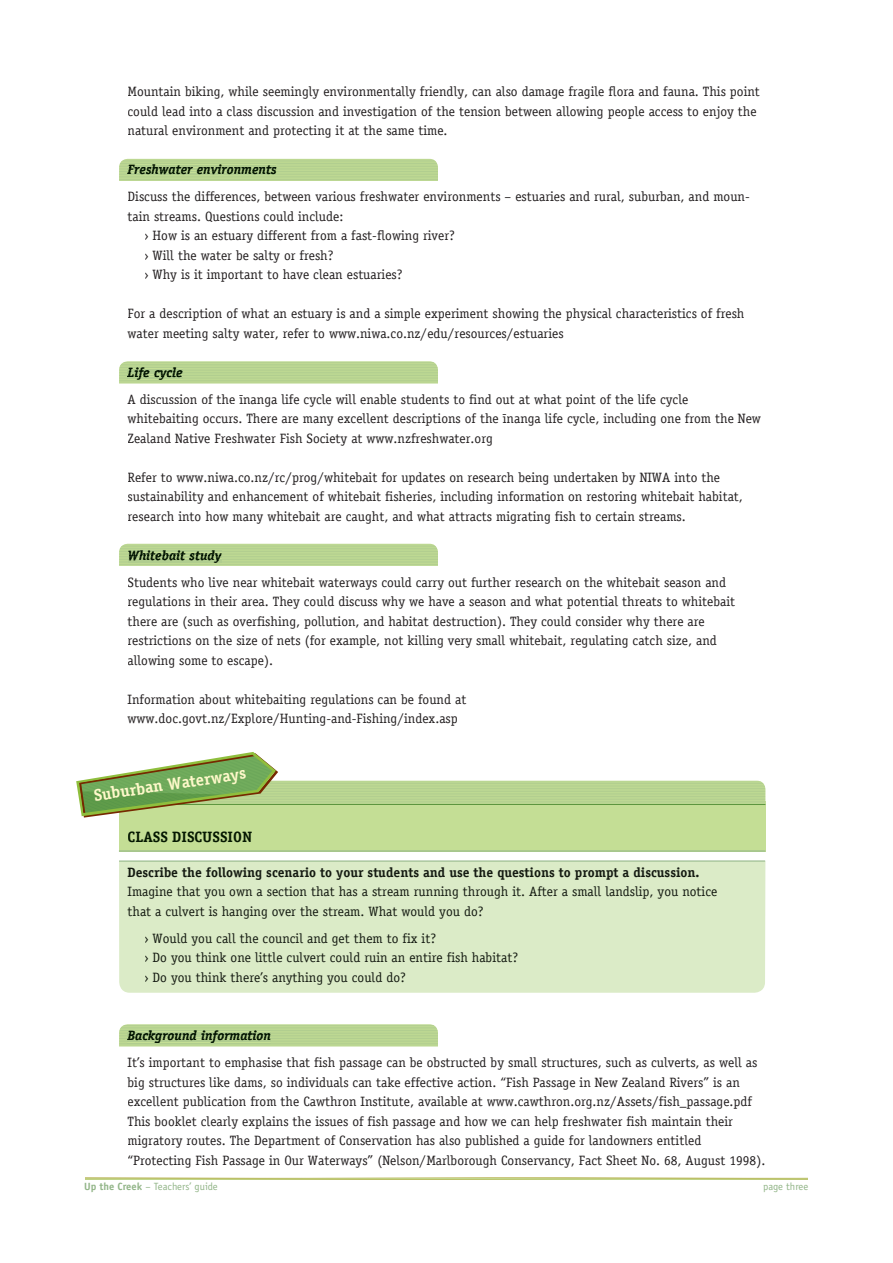
<style>
.page{position:relative;width:893px;height:1263px;background:#fff}
.page>*{position:absolute;margin:0;border:0;box-sizing:border-box;transform-origin:0 0}
.t1{font:700 16.5px "Officina Serif";color:#fef8ca}
.t2{font:700 15px "Officina Serif";color:#051801}
.t3{font:13.5px/19.5px "Officina Serif";color:#231f20}
.t4{font:13.5px/19.5px "Officina Serif";color:#141a11}
.t5{font:700 13.5px "Officina Serif";color:#141a11}
.t6{font:italic 700 13.5px "Officina Serif";color:#051801}
.t7{font:10.5px "Officina Sans";color:#92b588}
.s1{font-weight:700}
</style>
<div class="page">
<hr style="left:119px;top:1046px;width:319px;height:1px;background:#b0cd8f">
<div style="left:119px;top:862px;width:646px;height:131px;background:#dbebc7"></div>
<hr style="left:119px;top:860px;width:646px;height:2px;background:#92b588">
<div style="left:119px;top:801px;width:646px;height:50px;background:#c4de95"></div>
<hr style="left:119px;top:383px;width:319px;height:1px;background:#b0cd8f">
<hr style="left:119px;top:181px;width:319px;height:1px;background:#b0cd8f">
<svg style="left:85px;top:1178px;width:723px;height:2px"></svg>
<svg style="left:119px;top:159px;width:319px;height:22px;background:#b9d591"></svg>
<hr style="left:127px;top:165px;width:149px;height:1px;background:#b0cd8f">
<hr style="left:127px;top:166px;width:149px;height:1px;background:#b0cd8f">
<hr style="left:127px;top:168px;width:149px;height:1px;background:#b0cd8f">
<hr style="left:127px;top:169px;width:149px;height:1px;background:#b0cd8f">
<hr style="left:127px;top:171px;width:149px;height:1px;background:#b0cd8f">
<hr style="left:127px;top:173px;width:149px;height:1px;background:#b0cd8f">
<hr style="left:127px;top:174px;width:149px;height:1px;background:#b0cd8f">
<svg style="left:119px;top:361px;width:319px;height:22px;background:#bad593"></svg>
<hr style="left:127px;top:367px;width:56px;height:1px;background:#b0cd8f">
<hr style="left:127px;top:369px;width:56px;height:1px;background:#b0cd8f">
<hr style="left:127px;top:370px;width:56px;height:1px;background:#b0cd8f">
<hr style="left:127px;top:372px;width:56px;height:1px;background:#b0cd8f">
<hr style="left:127px;top:373px;width:56px;height:1px;background:#b0cd8f">
<hr style="left:127px;top:375px;width:56px;height:1px;background:#b0cd8f">
<hr style="left:127px;top:377px;width:56px;height:1px;background:#b0cd8f">
<hr style="left:127px;top:378px;width:56px;height:1px;background:#b0cd8f">
<div style="left:119px;top:544px;width:319px;height:22px;background:#bad591"></div>
<hr style="left:129px;top:550px;width:93px;height:1px;background:#b0cd8f">
<hr style="left:129px;top:551px;width:93px;height:1px;background:#b0cd8f">
<hr style="left:129px;top:553px;width:93px;height:1px;background:#b0cd8f">
<hr style="left:129px;top:554px;width:93px;height:1px;background:#b0cd8f">
<hr style="left:129px;top:556px;width:93px;height:1px;background:#b0cd8f">
<hr style="left:129px;top:557px;width:93px;height:1px;background:#b0cd8f">
<hr style="left:129px;top:559px;width:93px;height:1px;background:#b0cd8f">
<hr style="left:129px;top:561px;width:93px;height:1px;background:#b0cd8f">
<hr style="left:129px;top:562px;width:93px;height:1px;background:#b0cd8f">
<div style="left:128px;top:867px;width:571px;height:13px;background:#dbebc7"></div>
<div style="left:128px;top:886px;width:589px;height:13px;background:#dbebc7"></div>
<div style="left:128px;top:906px;width:356px;height:13px;background:#dbebc7"></div>
<div style="left:145px;top:933px;width:291px;height:13px;background:#dbebc7"></div>
<div style="left:145px;top:952px;width:373px;height:13px;background:#dbebc7"></div>
<div style="left:145px;top:972px;width:261px;height:13px;background:#dbebc7"></div>
<svg style="left:119px;top:1024px;width:319px;height:22px;background:#bad593"></svg>
<hr style="left:127px;top:1030px;width:143px;height:1px;background:#b0cd8f">
<hr style="left:127px;top:1031px;width:143px;height:1px;background:#b0cd8f">
<hr style="left:127px;top:1033px;width:143px;height:1px;background:#b0cd8f">
<hr style="left:127px;top:1035px;width:143px;height:1px;background:#b0cd8f">
<hr style="left:127px;top:1036px;width:143px;height:1px;background:#b0cd8f">
<hr style="left:127px;top:1038px;width:143px;height:1px;background:#b0cd8f">
<hr style="left:127px;top:1040px;width:143px;height:1px;background:#b0cd8f">
<hr style="left:127px;top:1041px;width:143px;height:1px;background:#b0cd8f">
<hr style="left:127px;top:1043px;width:143px;height:1px;background:#b0cd8f">
<hr style="left:119px;top:850px;width:646px;height:1px;background:#92b588">
<svg style="left:76px;top:752px;width:689px;height:65px"></svg>
<p class="t3" style="left:128px;top:82px;width:634px">Mountain biking, while seemingly environmentally friendly, can also damage fragile flora and fauna. This point could lead into a class discussion and investigation of the tension between allowing people access to enjoy the natural environment and protecting it at the same time.</p>
<p class="t6" style="left:128px;top:162px;width:150px">Freshwater environments</p>
<p class="t3" style="left:128px;top:187px;width:624px">Discuss the differences, between various freshwater environments – estuaries and rural, suburban, and moun-</p>
<p class="t3" style="left:128px;top:206px;width:217px">tain streams. Questions could include:</p>
<p class="t3" style="left:145px;top:226px;width:312px">› How is an estuary different from a fast-flowing river?</p>
<p class="t3" style="left:145px;top:245px;width:190px">› Will the water be salty or fresh?</p>
<p class="t3" style="left:145px;top:265px;width:259px">› Why is it important to have clean estuaries?</p>
<p class="t3" style="left:128px;top:304px;width:618px">For a description of what an estuary is and a simple experiment showing the physical characteristics of fresh water meeting salty water, refer to www.niwa.co.nz/edu/resources/estuaries</p>
<p class="t6" style="left:128px;top:364px;width:57px">Life cycle</p>
<p class="t3" style="left:128px;top:389px;width:635px">A discussion of the ìnanga life cycle will enable students to find out at what point of the life cycle whitebaiting occurs. There are many excellent descriptions of the ìnanga life cycle, including one from the New<br>Zealand Native Freshwater Fish Society at www.nzfreshwater.org</p>
<p class="t3" style="left:128px;top:467px;width:617px">Refer to www.niwa.co.nz/rc/prog/whitebait for updates on research being undertaken by NIWA into the sustainability and enhancement of whitebait fisheries, including information on restoring whitebait habitat, research into how many whitebait are caught, and what attracts migrating fish to certain streams.</p>
<p class="t6" style="left:128px;top:547px;width:95px">Whitebait study</p>
<p class="t3" style="left:128px;top:572px;width:609px">Students who live near whitebait waterways could carry out further research on the whitebait season and regulations in their area. They could discuss why we have a season and what potential threats to whitebait there are (such as overfishing, pollution, and habitat destruction). They could consider why there are restrictions on the size of nets (for example, not killing very small whitebait, regulating catch size, and allowing some to escape).</p>
<p class="t3" style="left:128px;top:689px;width:340px">Information about whitebaiting regulations can be found at www.doc.govt.nz/Explore/Hunting-and-Fishing/index.asp</p>
<p class="t1" style="left:92px;top:785px;width:155px;rotate:-8deg">Suburban Waterways</p>
<p class="t2" style="left:128px;top:828px;width:126px">CLASS DISCUSSION</p>
<p class="t5" style="left:128px;top:864px;width:573px">Describe the following scenario to your students and use the questions to prompt a discussion.</p>
<p class="t4" style="left:128px;top:882px;width:591px">Imagine that you own a section that has a stream running through it. After a small landslip, you notice that a culvert is hanging over the stream. What would you do?</p>
<p class="t4" style="left:145px;top:928px;width:375px">› Would you call the council and get them to fix it?<br>› Do you think one little culvert could ruin an entire fish habitat? › Do you think there’s anything you could do?</p>
<p class="t6" style="left:128px;top:1028px;width:145px">Background information</p>
<p class="t3" style="left:128px;top:1053px;width:639px">It’s important to emphasise that fish passage can be obstructed by small structures, such as culverts, as well as big structures like dams, so individuals can take effective action. “Fish Passage in New Zealand Rivers” is an excellent publication from the Cawthron Institute, available at www.cawthron.org.nz/Assets/fish_passage.pdf This booklet clearly explains the issues of fish passage and how we can help freshwater fish maintain their migratory routes. The Department of Conservation has also published a guide for landowners entitled “Protecting Fish Passage in Our Waterways” (Nelson/Marlborough Conservancy, Fact Sheet No. 68, August 1998).</p>
<p class="t7" style="left:84px;top:1180px;width:135px"><span class="s1">Up the Creek</span> – Teachers’ guide</p>
<p class="t7" style="left:763px;top:1180px;width:47px">page three</p>
</div>
